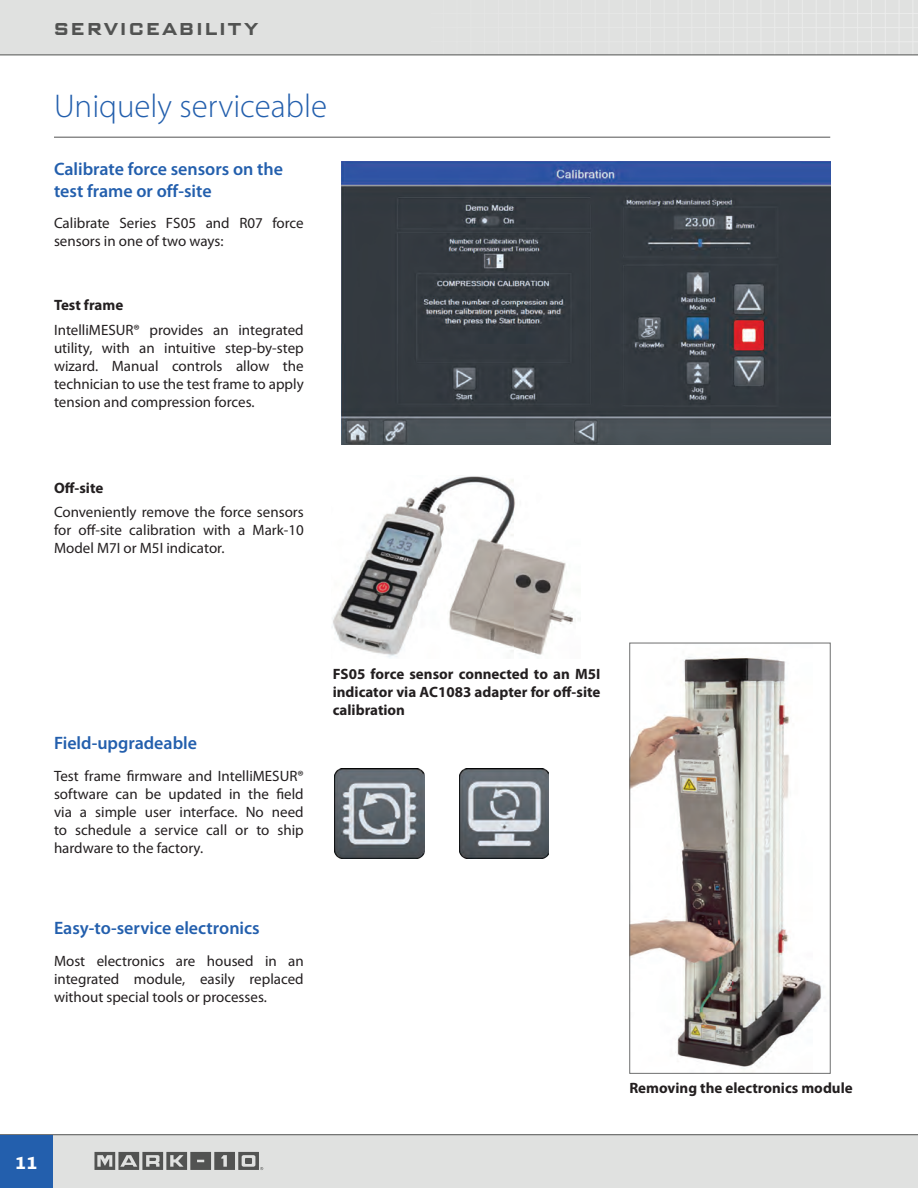
<style>
.page{position:relative;width:918px;height:1188px;background:#fff}
.page>*{position:absolute;margin:0;border:0;box-sizing:border-box;transform-origin:0 0}
.t1{font:300 33px "Myriad Pro";color:#235fad}
.t2{font:600 18px/21.6px "Myriad Pro";color:#235fad}
.t3{font:700 18px "Bank Sans Caps EFEL";letter-spacing:.13em;color:#525352}
.t4{font:700 18px "Bank Sans Caps EFEL";color:#fff}
.t5{font:15px/18px "Myriad Pro";color:#231f20;text-align:justify}
.t6{font:700 15px/18px "Myriad Pro";color:#231f20;text-align:justify}
</style>
<div class="page">
<div style="left:0;top:1134px;width:918px;height:54px;background:#e0e1e0"></div>
<div style="left:0;top:0;width:918px;height:55px;background:#e0e1e0"></div>
<div style="left:0;top:1135px;width:53px;height:53px;background:#235fad"></div>
<img style="left:431px;top:13px;width:487px;height:42px">
<hr style="left:0;top:55px;width:918px;height:1px;background:#525352">
<svg style="left:94px;top:1152px;width:169px;height:18px;background:#828382"></svg>
<img style="left:342px;top:161px;width:488px;height:284px">
<img style="left:332px;top:476px;width:242px;height:182px">
<hr style="left:54px;top:137px;width:776px;height:1px;background:#525352">
<img style="left:631px;top:656px;width:191px;height:413px">
<div style="left:629px;top:643px;width:202px;height:431px;border:1px solid #6e6f6f"></div>
<img style="left:335px;top:768px;width:90px;height:90px">
<img style="left:459px;top:768px;width:90px;height:90px">
<p class="t3" style="left:54px;top:18px;width:206px">SERVICEABILITY</p>
<h1 class="t1" style="left:54px;top:86px;width:275px">Uniquely serviceable</h1>
<p class="t2" style="left:54px;top:158px;width:231px">Calibrate force sensors on the test frame or off-site</p>
<p class="t5" style="left:54px;top:214px;width:251px">Calibrate Series FS05 and R07 force sensors in one of two ways:</p>
<p class="t6" style="left:54px;top:295px;width:71px">Test frame</p>
<p class="t5" style="left:54px;top:320px;width:251px">IntelliMESUR® provides an integrated utility, with an intuitive step-by-step wizard. Manual controls allow the technician to use the test frame to apply tension and compression forces.</p>
<p class="t6" style="left:54px;top:478px;width:51px">Off-site</p>
<p class="t5" style="left:54px;top:503px;width:251px">Conveniently remove the force sensors for off-site calibration with a Mark-10<br>Model M7I or M5I indicator.</p>
<p class="t2" style="left:54px;top:732px;width:145px">Field-upgradeable</p>
<p class="t5" style="left:54px;top:767px;width:251px">Test frame firmware and IntelliMESUR® software can be updated in the field via a simple user interface. No need to schedule a service call or to ship hardware to the factory.</p>
<p class="t2" style="left:54px;top:917px;width:207px">Easy-to-service electronics</p>
<p class="t5" style="left:54px;top:952px;width:251px">Most electronics are housed in an integrated module, easily replaced without special tools or processes.</p>
<p class="t6" style="left:333px;top:665px;width:269px">FS05 force sensor connected to an M5I indicator via AC1083 adapter for off-site calibration</p>
<p class="t4" style="left:15px;top:1152px;width:24px">11</p>
<p class="t6" style="left:629px;top:1078px;width:225px">Removing the electronics module</p>
</div>
